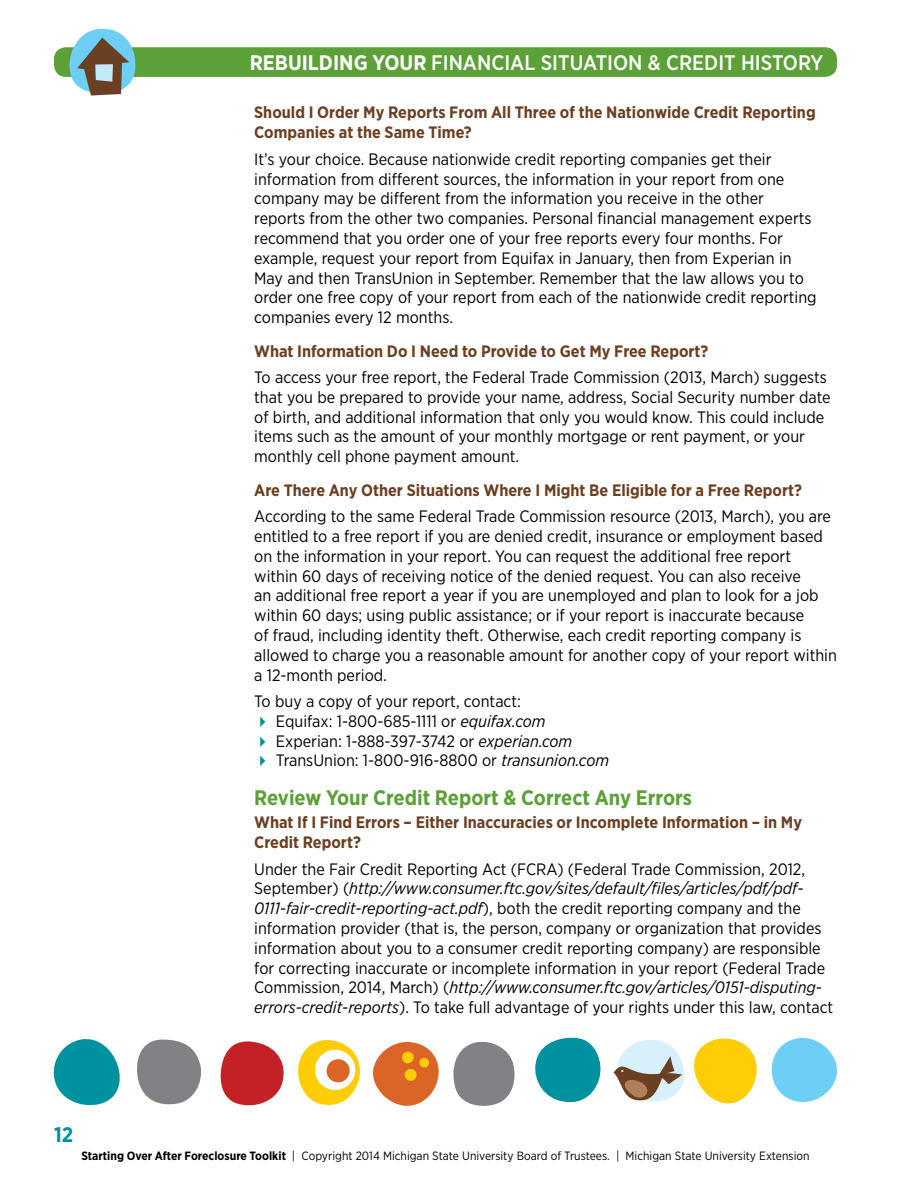
<style>
.page{position:relative;width:918px;height:1188px;background:#fff}
.page>*{position:absolute;margin:0;border:0;box-sizing:border-box;transform-origin:0 0}
.t1{font:500 21px "Gotham Narrow";color:#fff}
.Subhead2{font:700 21px "Gotham Narrow";color:#5ca038}
.t2{font:700 21px "Gotham Narrow";color:#00909e}
.Body{font:16.5px/19.8px "Gotham Narrow";color:#000}
.Subhead3{font:700 16.5px/19.8px "Gotham Narrow";color:#6b3f22}
.t3{font:12px "Gotham Narrow";color:#000}
.s1{font-weight:700}
.s2{font-style:italic}
</style>
<div class="page">
<div style="left:54px;top:47px;width:783px;height:30px;background:#5ca038;border-radius:12px"></div>
<svg style="left:66px;top:28px;width:72px;height:68px"></svg>
<svg style="left:453px;top:1041px;width:62px;height:65px"></svg>
<svg style="left:220px;top:1041px;width:64px;height:65px"></svg>
<svg style="left:53px;top:1039px;width:148px;height:67px"></svg>
<svg style="left:535px;top:1037px;width:66px;height:66px"></svg>
<svg style="left:614px;top:1038px;width:223px;height:66px"></svg>
<svg style="left:298px;top:1040px;width:141px;height:66px"></svg>
<p class="t1" style="left:250px;top:49px;width:575px"><span class="s1">REBUILDING YOUR</span> FINANCIAL SITUATION &amp; CREDIT HISTORY</p>
<h3 class="Subhead3" style="left:254px;top:103px;width:563px">Should I Order My Reports From All Three of the Nationwide Credit Reporting<br>Companies at the Same Time?</h3>
<p class="Body" style="left:254px;top:149px;width:564px">It’s your choice. Because nationwide credit reporting companies get their information from different sources, the information in your report from one company may be different from the information you receive in the other reports from the other two companies. Personal financial management experts recommend that you order one of your free reports every four months. For example, request your report from Equifax in January, then from Experian in May and then TransUnion in September. Remember that the law allows you to order one free copy of your report from each of the nationwide credit reporting companies every 12 months.</p>
<h3 class="Subhead3" style="left:254px;top:341px;width:456px">What Information Do I Need to Provide to Get My Free Report?</h3>
<p class="Body" style="left:254px;top:367px;width:578px">To access your free report, the Federal Trade Commission (2013, March) suggests that you be prepared to provide your name, address, Social Security number date of birth, and additional information that only you would know. This could include items such as the amount of your monthly mortgage or rent payment, or your monthly cell phone payment amount.</p>
<h3 class="Subhead3" style="left:254px;top:480px;width:549px">Are There Any Other Situations Where I Might Be Eligible for a Free Report?</h3>
<p class="Body" style="left:254px;top:506px;width:584px">According to the same Federal Trade Commission resource (2013, March), you are entitled to a free report if you are denied credit, insurance or employment based on the information in your report. You can request the additional free report within 60 days of receiving notice of the denied request. You can also receive<br>an additional free report a year if you are unemployed and plan to look for a job within 60 days; using public assistance; or if your report is inaccurate because<br>of fraud, including identity theft. Otherwise, each credit reporting company is allowed to charge you a reasonable amount for another copy of your report within a 12-month period.</p>
<p class="Body" style="left:254px;top:691px;width:268px">To buy a copy of your report, contact:</p>
<p class="Body" style="left:276px;top:711px;width:271px">Equifax: 1-800-685-1111 or <span class="s2">equifax.com</span></p>
<p class="Body" style="left:276px;top:731px;width:298px">Experian: 1-888-397-3742 or <span class="s2">experian.com</span></p>
<p class="Body" style="left:276px;top:750px;width:335px">TransUnion: 1-800-916-8800 or <span class="s2">transunion.com</span></p>
<h2 class="Subhead2" style="left:254px;top:784px;width:439px">Review Your Credit Report &amp; Correct Any Errors</h2>
<h3 class="Subhead3" style="left:254px;top:812px;width:549px">What If I Find Errors – Either Inaccuracies or Incomplete Information – in My<br>Credit Report?</h3>
<p class="Body" style="left:254px;top:859px;width:581px">Under the Fair Credit Reporting Act (FCRA) (Federal Trade Commission, 2012, September) (<span class="s2">http://www.consumer.ftc.gov/sites/default/files/articles/pdf/pdf-0111-fair-credit-reporting-act.pdf</span>), both the credit reporting company and the information provider (that is, the person, company or organization that provides information about you to a consumer credit reporting company) are responsible for correcting inaccurate or incomplete information in your report (Federal Trade Commission, 2014, March) (<span class="s2">http://www.consumer.ftc.gov/articles/0151-disputing&shy;errors-credit-reports</span>). To take full advantage of your rights under this law, contact</p>
<p class="t2" style="left:54px;top:1122px;width:21px">12</p>
<p class="t3" style="left:81px;top:1148px;width:730px"><span class="s1">Starting Over After Foreclosure Toolkit</span> | Copyright 2014 Michigan State University Board of Trustees. | Michigan State University Extension</p>
</div>
